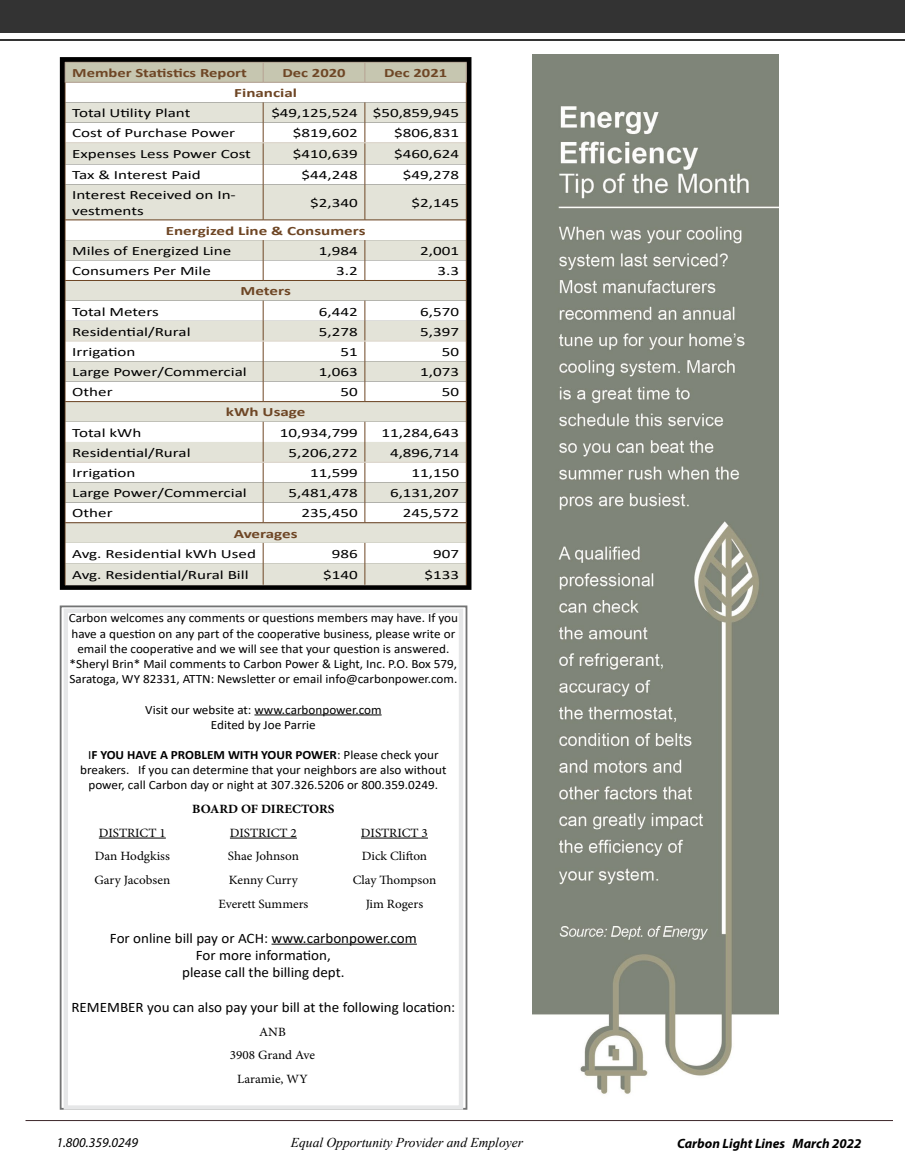
<style>
.page{position:relative;width:905px;height:1175px;background:#fff}
.page>*{position:absolute;margin:0;border:0;box-sizing:border-box;transform-origin:0 0}
.t1{font:14.4px "Calibri";color:#000;scale:1.04 1}
.t2{font:italic 13.5px "Times New Roman";color:#000}
.t3{font:italic 700 13.5px "Myriad Pro";color:#000}
.t4{font:italic 13.5px "Myriad Pro";color:#000}
.t5{font:12.75px/15.1px "Calibri";color:#000;scale:1.35 1}
.t6{font:700 12.75px "Calibri";color:#6e4625;scale:1.35 1}
.t7{font:700 12.75px "Calibri";color:#6e4625;scale:1.31 1}
.t8{font:12.6px/15.1px "Calibri";color:#000;text-align:center;scale:1.04 1}
.t9{font:12.6px "Minion Pro";color:#000;scale:1.04 1}
.t10{font:700 12.6px "Minion Pro";color:#000;scale:1.04 1}
.s1{font-weight:700}
</style>
<div class="page">
<hr style="left:26px;top:1120px;width:866px;height:1px;background:#3c272a">
<div style="left:0;top:0;width:904px;height:32px;background:#333"></div>
<hr style="left:0;top:39px;width:904px;height:1px;background:#333">
<div style="left:60px;top:605px;width:407px;height:504px;border:2px solid #737474"></div>
<hr style="left:254px;top:714px;width:127px;height:1px;background:#000">
<hr style="left:271px;top:943px;width:146px;height:1px;background:#000">
<hr style="left:99px;top:837px;width:67px;height:1px;background:#000">
<hr style="left:230px;top:837px;width:67px;height:1px;background:#000">
<hr style="left:361px;top:837px;width:67px;height:1px;background:#000">
<div style="left:64px;top:608px;width:399px;height:501px;border:4px solid #e6e7e8"></div>
<svg style="left:66px;top:184px;width:400px;height:401px;fill:#e3e3d8"></svg>
<hr style="left:65px;top:220px;width:198px;height:1px;background:#6e4625">
<hr style="left:263px;top:220px;width:102px;height:1px;background:#6e4625">
<hr style="left:365px;top:220px;width:101px;height:1px;background:#6e4625">
<hr style="left:65px;top:280px;width:198px;height:1px;background:#6e4625">
<hr style="left:263px;top:280px;width:102px;height:1px;background:#6e4625">
<hr style="left:365px;top:280px;width:101px;height:1px;background:#6e4625">
<hr style="left:65px;top:401px;width:198px;height:1px;background:#6e4625">
<hr style="left:263px;top:401px;width:102px;height:1px;background:#6e4625">
<hr style="left:365px;top:401px;width:101px;height:1px;background:#6e4625">
<hr style="left:263px;top:184px;width:1px;height:36px;background:#6e4625">
<hr style="left:364px;top:184px;width:1px;height:36px;background:#6e4625">
<svg style="left:263px;top:240px;width:1px;height:40px"></svg>
<svg style="left:364px;top:240px;width:1px;height:40px"></svg>
<svg style="left:263px;top:301px;width:1px;height:100px"></svg>
<svg style="left:364px;top:301px;width:1px;height:100px"></svg>
<svg style="left:263px;top:422px;width:1px;height:100px"></svg>
<svg style="left:364px;top:422px;width:1px;height:100px"></svg>
<svg style="left:263px;top:543px;width:1px;height:42px"></svg>
<svg style="left:364px;top:543px;width:1px;height:42px"></svg>
<hr style="left:65px;top:341px;width:198px;height:1px;background:#e1d9cd">
<hr style="left:263px;top:341px;width:102px;height:1px;background:#e1d9cd">
<hr style="left:365px;top:341px;width:101px;height:1px;background:#e1d9cd">
<hr style="left:65px;top:462px;width:198px;height:1px;background:#e1d9cd">
<hr style="left:263px;top:462px;width:102px;height:1px;background:#e1d9cd">
<hr style="left:365px;top:462px;width:101px;height:1px;background:#e1d9cd">
<hr style="left:65px;top:522px;width:198px;height:1px;background:#6e4625">
<hr style="left:263px;top:522px;width:102px;height:1px;background:#6e4625">
<hr style="left:365px;top:522px;width:101px;height:1px;background:#6e4625">
<svg style="left:65px;top:62px;width:401px;height:122px"></svg>
<hr style="left:65px;top:184px;width:1px;height:36px;background:#6e4625">
<svg style="left:65px;top:220px;width:1px;height:365px"></svg>
<div style="left:60px;top:57px;width:411px;height:533px;border:4px solid #000"></div>
<img style="left:532px;top:55px;width:246px;height:1039px">
<p class="t7" style="left:72px;top:64px;width:135px">Member Statistics Report</p>
<p class="t7" style="left:282px;top:64px;width:50px">Dec 2020</p>
<p class="t7" style="left:384px;top:64px;width:50px">Dec 2021</p>
<p class="t6" style="left:234px;top:84px;width:48px">Financial</p>
<p class="t5" style="left:72px;top:105px;width:89px">Total Utility Plant</p>
<p class="t5" style="left:271px;top:105px;width:65px">$49,125,524</p>
<p class="t5" style="left:373px;top:105px;width:65px">$50,859,945</p>
<p class="t5" style="left:72px;top:125px;width:122px">Cost of Purchase Power</p>
<p class="t5" style="left:293px;top:125px;width:50px">$819,602</p>
<p class="t5" style="left:394px;top:125px;width:50px">$806,831</p>
<p class="t5" style="left:72px;top:146px;width:134px">Expenses Less Power Cost</p>
<p class="t5" style="left:293px;top:146px;width:50px">$410,639</p>
<p class="t5" style="left:394px;top:146px;width:50px">$460,624</p>
<p class="t5" style="left:72px;top:167px;width:97px">Tax &amp; Interest Paid</p>
<p class="t5" style="left:301px;top:167px;width:43px">$44,248</p>
<p class="t5" style="left:403px;top:167px;width:43px">$49,278</p>
<p class="t5" style="left:72px;top:187px;width:123px">Interest Received on In&shy;vestments</p>
<p class="t5" style="left:310px;top:195px;width:37px">$2,340</p>
<p class="t5" style="left:411px;top:195px;width:37px">$2,145</p>
<p class="t6" style="left:166px;top:221px;width:149px">Energized Line &amp; Consumers</p>
<p class="t5" style="left:72px;top:243px;width:119px">Miles of Energized Line</p>
<p class="t5" style="left:319px;top:243px;width:30px">1,984</p>
<p class="t5" style="left:420px;top:243px;width:30px">2,001</p>
<p class="t5" style="left:72px;top:263px;width:104px">Consumers Per Mile</p>
<p class="t5" style="left:336px;top:263px;width:17px">3.2</p>
<p class="t5" style="left:437px;top:263px;width:17px">3.3</p>
<p class="t6" style="left:240px;top:282px;width:39px">Meters</p>
<p class="t5" style="left:72px;top:303px;width:66px">Total Meters</p>
<p class="t5" style="left:319px;top:303px;width:30px">6,442</p>
<p class="t5" style="left:420px;top:303px;width:30px">6,570</p>
<p class="t5" style="left:72px;top:323px;width:89px">Residential/Rural</p>
<p class="t5" style="left:319px;top:323px;width:30px">5,278</p>
<p class="t5" style="left:420px;top:323px;width:30px">5,397</p>
<p class="t5" style="left:72px;top:344px;width:48px">Irrigation</p>
<p class="t5" style="left:340px;top:344px;width:14px">51</p>
<p class="t5" style="left:442px;top:344px;width:14px">50</p>
<p class="t5" style="left:72px;top:364px;width:131px">Large Power/Commercial</p>
<p class="t5" style="left:319px;top:364px;width:30px">1,063</p>
<p class="t5" style="left:420px;top:364px;width:30px">1,073</p>
<p class="t5" style="left:72px;top:384px;width:31px">Other</p>
<p class="t5" style="left:340px;top:384px;width:14px">50</p>
<p class="t5" style="left:442px;top:384px;width:14px">50</p>
<p class="t6" style="left:226px;top:403px;width:60px">kWh Usage</p>
<p class="t5" style="left:72px;top:424px;width:53px">Total kWh</p>
<p class="t5" style="left:280px;top:424px;width:59px">10,934,799</p>
<p class="t5" style="left:381px;top:424px;width:59px">11,284,643</p>
<p class="t5" style="left:72px;top:445px;width:89px">Residential/Rural</p>
<p class="t5" style="left:288px;top:445px;width:53px">5,206,272</p>
<p class="t5" style="left:390px;top:445px;width:53px">4,896,714</p>
<p class="t5" style="left:72px;top:465px;width:48px">Irrigation</p>
<p class="t5" style="left:310px;top:465px;width:37px">11,599</p>
<p class="t5" style="left:411px;top:465px;width:37px">11,150</p>
<p class="t5" style="left:72px;top:485px;width:131px">Large Power/Commercial</p>
<p class="t5" style="left:288px;top:485px;width:53px">5,481,478</p>
<p class="t5" style="left:390px;top:485px;width:53px">6,131,207</p>
<p class="t5" style="left:72px;top:505px;width:31px">Other</p>
<p class="t5" style="left:301px;top:505px;width:43px">235,450</p>
<p class="t5" style="left:403px;top:505px;width:43px">245,572</p>
<p class="t6" style="left:234px;top:524px;width:49px">Averages</p>
<p class="t5" style="left:72px;top:545px;width:138px">Avg. Residential kWh Used</p>
<p class="t5" style="left:332px;top:545px;width:21px">986</p>
<p class="t5" style="left:433px;top:545px;width:21px">907</p>
<p class="t5" style="left:72px;top:567px;width:132px">Avg. Residential/Rural Bill</p>
<p class="t5" style="left:323px;top:567px;width:27px">$140</p>
<p class="t5" style="left:424px;top:567px;width:27px">$133</p>
<p class="t8" style="left:69px;top:610px;width:376px">Carbon welcomes any comments or questions members may have. If you have a question on any part of the cooperative business, please write or email the cooperative and we will see that your question is answered. *Sheryl Brin* Mail comments to Carbon Power &amp; Light, Inc. P.O. Box 579, Saratoga, WY 82331, ATTN: Newsletter or email info@carbonpower.com.</p>
<p class="t8" style="left:145px;top:701px;width:229px">Visit our website at: www.carbonpower.com</p>
<p class="t8" style="left:211px;top:716px;width:102px">Edited by Joe Parrie</p>
<p class="t8" style="left:80px;top:747px;width:353px">I<span class="s1">F YOU HAVE A PROBLEM WITH YOUR POWER</span>: Please check your breakers. If you can determine that your neighbors are also without power, call Carbon day or night at 307.326.5206 or 800.359.0249.</p>
<p class="t10" style="left:192px;top:800px;width:138px">BOARD OF DIRECTORS</p>
<p class="t9" style="left:99px;top:824px;width:66px">DISTRICT 1</p>
<p class="t9" style="left:230px;top:824px;width:66px">DISTRICT 2</p>
<p class="t9" style="left:361px;top:824px;width:66px">DISTRICT 3</p>
<p class="t9" style="left:95px;top:848px;width:74px">Dan Hodgkiss</p>
<p class="t9" style="left:228px;top:848px;width:70px">Shae Johnson</p>
<p class="t9" style="left:362px;top:848px;width:64px">Dick Clifton</p>
<p class="t9" style="left:94px;top:871px;width:74px">Gary Jacobsen</p>
<p class="t9" style="left:229px;top:871px;width:68px">Kenny Curry</p>
<p class="t9" style="left:353px;top:871px;width:82px">Clay Thompson</p>
<p class="t9" style="left:218px;top:895px;width:88px">Everett Summers</p>
<p class="t9" style="left:366px;top:895px;width:57px">Jim Rogers</p>
<p class="t1" style="left:110px;top:927px;width:296px">For online bill pay or ACH: www.carbonpower.com</p>
<p class="t1" style="left:196px;top:945px;width:131px">For more information,</p>
<p class="t1" style="left:182px;top:962px;width:158px">please call the billing dept.</p>
<p class="t1" style="left:71px;top:997px;width:370px">REMEMBER you can also pay your bill at the following location:</p>
<p class="t9" style="left:259px;top:1023px;width:27px">ANB</p>
<p class="t9" style="left:230px;top:1046px;width:83px">3908 Grand Ave</p>
<p class="t9" style="left:237px;top:1070px;width:69px">Laramie, WY</p>
<p class="t4" style="left:56px;top:1134px;width:83px">1.800.359.0249</p>
<p class="t2" style="left:291px;top:1132px;width:233px">Equal Opportunity Provider and Employer</p>
<p class="t3" style="left:677px;top:1134px;width:186px">Carbon Light Lines March 2022</p>
</div>
